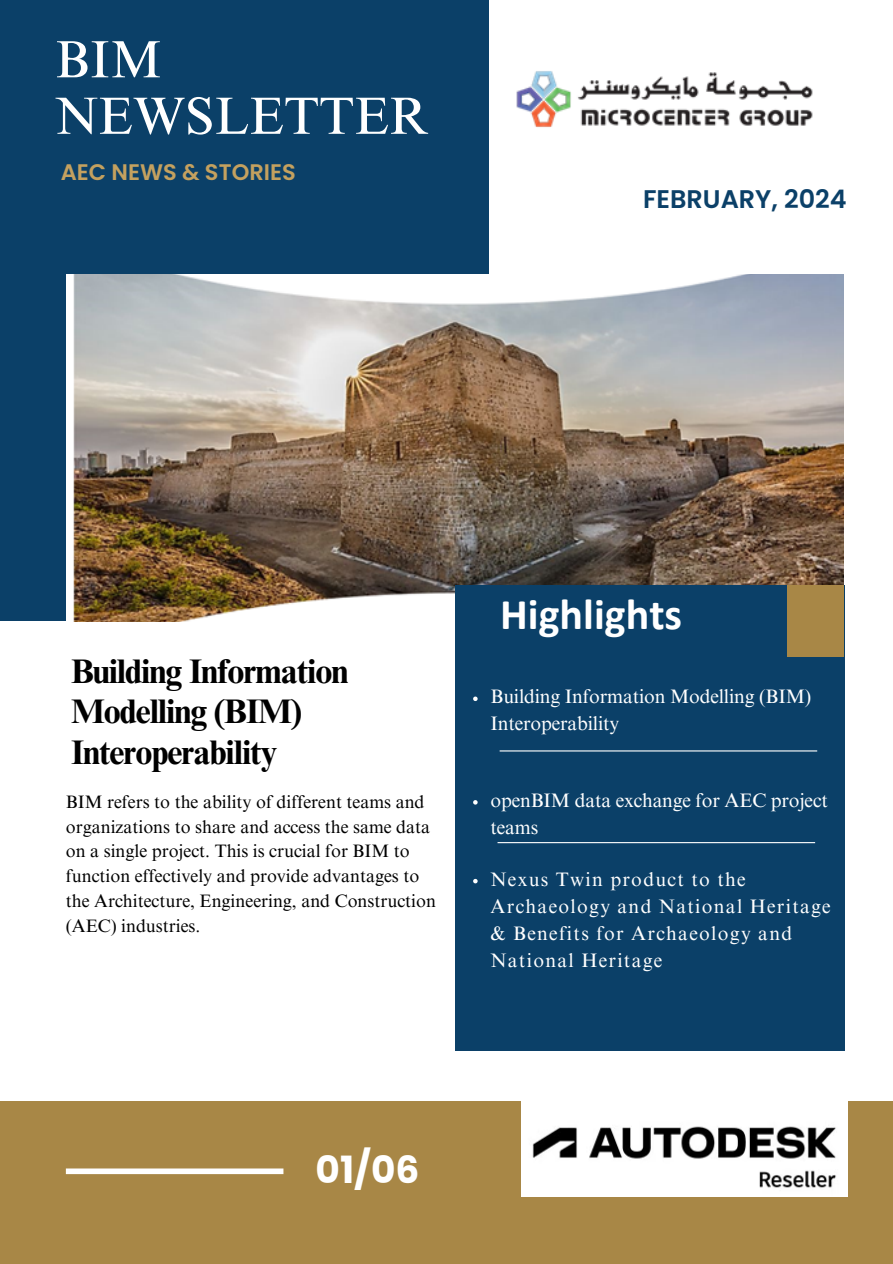
<style>
.page{position:relative;width:893px;height:1264px;background:#fff}
.page>*{position:absolute;margin:0;border:0;box-sizing:border-box;transform-origin:0 0}
.t1{font:52.5px "Times NRMT Pro";color:#fff}
.t2{font:700 43.95px "Calibri";color:#fff}
.t3{font:700 37.5px "Poppins";color:#fff}
.t4{font:700 34.05px/40.5px "Times NRMT Pro";letter-spacing:-.03em;color:#000}
.t5{font:600 25.5px "Poppins";color:#0b4068}
.t6{font:600 22.5px "Poppins";color:#c4a15f}
.t7{font:19.5px/27px "Times NRMT Pro";letter-spacing:.065em;color:#fff}
.t8{font:19.5px/27px "Times NRMT Pro";letter-spacing:-.01em;color:#fff}
.t9{font:18px/24.8px "Times NRMT Pro";color:#000}
</style>
<div class="page">
<div style="left:0;top:0;width:489px;height:620px;background:#0b4068"></div>
<div style="left:0;top:1100px;width:892px;height:163px;background:#a88746"></div>
<img style="left:66px;top:275px;width:777px;height:346px">
<div style="left:455px;top:585px;width:389px;height:465px;background:#0b4068"></div>
<svg style="left:473px;top:696px;width:4px;height:5px"></svg>
<svg style="left:473px;top:800px;width:4px;height:4px"></svg>
<svg style="left:473px;top:878px;width:4px;height:5px"></svg>
<div style="left:787px;top:585px;width:57px;height:71px;background:#a88746"></div>
<div style="left:66px;top:1168px;width:217px;height:6px;background:#fff"></div>
<img style="left:516px;top:71px;width:297px;height:57px">
<hr style="left:499px;top:750px;width:318px;height:1px;background:#fff">
<hr style="left:497px;top:842px;width:318px;height:1px;background:#fff">
<img style="left:522px;top:1100px;width:325px;height:96px">
<p class="t1" style="left:55px;top:40px;width:109px">BIM</p>
<p class="t1" style="left:55px;top:96px;width:376px">NEWSLETTER</p>
<h2 class="t6" style="left:61px;top:156px;width:236px">AEC NEWS &amp; STORIES</h2>
<h5 class="t5" style="left:643px;top:181px;width:205px">FEBRUARY, 2024</h5>
<p class="t4" style="left:71px;top:655px;width:279px">Building Information<br>Modelling (BIM)<br>Interoperability</p>
<h4 class="t9" style="left:66px;top:791px;width:371px">BIM refers to the ability of different teams and organizations to share and access the same data on a single project. This is crucial for BIM to function effectively and provide advantages to the Architecture, Engineering, and Construction (AEC) industries.</h4>
<h1 class="t2" style="left:500px;top:595px;width:183px">Highlights</h1>
<p class="t8" style="left:490px;top:685px;width:322px">Building Information Modelling (BIM)<br>Interoperability</p>
<p class="t8" style="left:490px;top:789px;width:339px">openBIM data exchange for AEC project teams</p>
<p class="t7" style="left:490px;top:867px;width:342px">Nexus Twin product to the<br>Archaeology and National Heritage &amp; Benefits for Archaeology and<br>National Heritage</p>
<h6 class="t3" style="left:315px;top:1143px;width:105px">01/06</h6>
</div>
